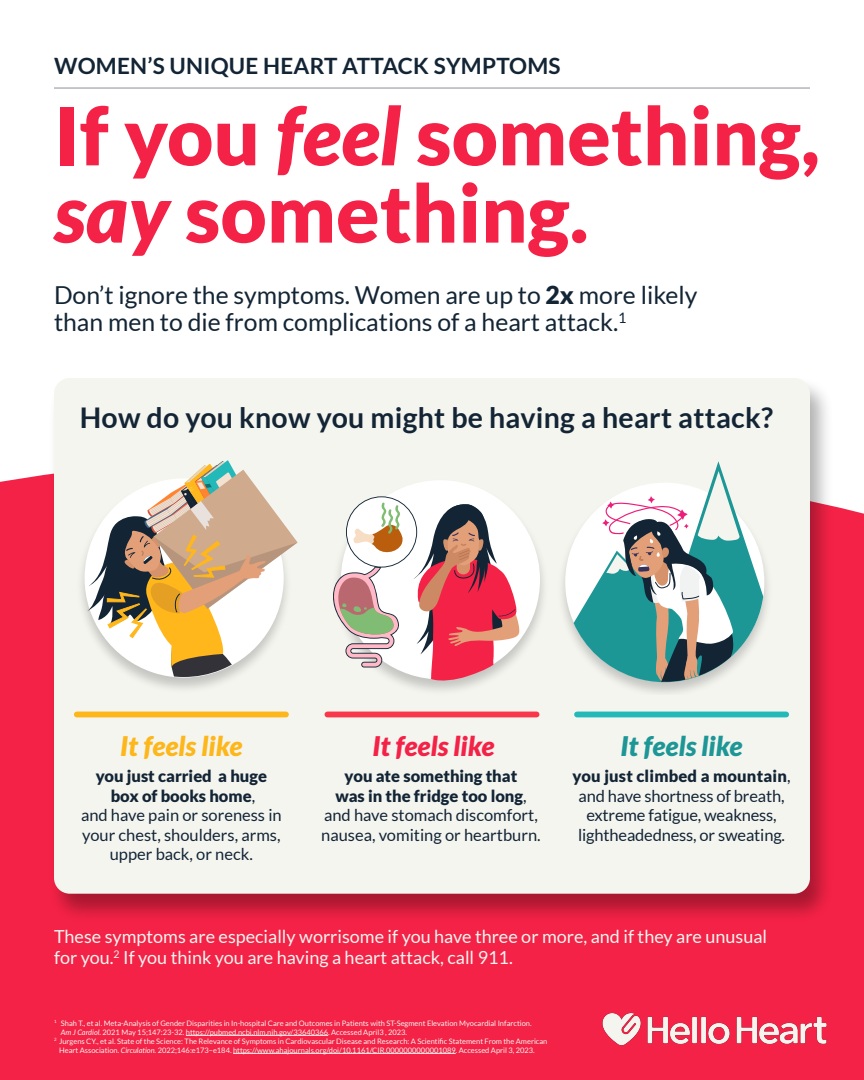
<style>
.page{position:relative;width:864px;height:1080px;background:#fff}
.page>*{position:absolute;margin:0;border:0;box-sizing:border-box;transform-origin:0 0}
.t1{font:900 80.25px/77.2px "Lato";color:#f42246}
.t2{font:700 28.5px "Lato";letter-spacing:.01em;color:#132535}
.t3{font:italic 900 27px "Lato";color:#fdb71a}
.t4{font:italic 900 27px "Lato";color:#f42246}
.t5{font:italic 900 27px "Lato";color:#1d9696}
.t6{font:24.75px/27px "Lato";color:#132535}
.t7{font:700 22.5px "Lato";letter-spacing:.01em;color:#132535}
.t8{font:18px/21px "Lato";color:#f5f5f0}
.t9{font:16.5px/19.5px "Lato";color:#132535;text-align:center}
.t10{font:7.5px "Lato";color:#f5f5f0}
.s1{font-style:italic}
.s2{font-weight:900}
</style>
<div class="page">
<div style="left:0;top:474px;width:864px;height:606px;background:#f42246"></div>
<div style="left:48px;top:377px;width:786px;height:546px;background:#000;opacity:.31"></div>
<div style="left:54px;top:378px;width:756px;height:516px;background:#f5f5f0;border-radius:16px"></div>
<svg style="left:565px;top:538px;width:199px;height:105px"></svg>
<svg style="left:574px;top:461px;width:189px;height:213px"></svg>
<svg style="left:602px;top:471px;width:138px;height:211px"></svg>
<svg style="left:387px;top:480px;width:153px;height:177px"></svg>
<svg style="left:333px;top:496px;width:187px;height:186px"></svg>
<svg style="left:87px;top:460px;width:211px;height:217px"></svg>
<div style="left:77px;top:712px;width:209px;height:5px;background:#fdb71a"></div>
<div style="left:327px;top:712px;width:210px;height:5px;background:#f8374a"></div>
<div style="left:577px;top:712px;width:209px;height:5px;background:#23b9b9"></div>
<img style="left:576px;top:990px;width:276px;height:79px">
<hr style="left:186px;top:1035px;width:142px;height:1px;background:#f5f5f0">
<hr style="left:233px;top:1053px;width:223px;height:1px;background:#f5f5f0">
<hr style="left:54px;top:88px;width:756px;height:1px;background:#c7c8ca">
<h3 class="t7" style="left:54px;top:53px;width:508px">WOMEN’S UNIQUE HEART ATTACK SYMPTOMS</h3>
<h1 class="t1" style="left:54px;top:96px;width:767px">If you <span class="s1">feel</span> something, <span class="s1">say</span> something.</h1>
<h3 class="t6" style="left:54px;top:281px;width:645px">Don’t ignore the symptoms. Women are up to <span class="s2">2x</span> more likely than men to die from complications of a heart attack.<sup>1</sup></h3>
<h2 class="t2" style="left:80px;top:401px;width:695px">How do you know you might be having a heart attack?</h2>
<h3 class="t3" style="left:120px;top:730px;width:124px">It feels like</h3>
<h3 class="t9" style="left:81px;top:766px;width:202px"><span class="s2">you just carried a huge box of books home</span>,<br>and have pain or soreness in your chest, shoulders, arms, upper back, or neck.</h3>
<h3 class="t4" style="left:373px;top:730px;width:124px">It feels like</h3>
<h3 class="t9" style="left:321px;top:766px;width:221px"><span class="s2">you ate something that<br>was in the fridge too long</span>, and have stomach discomfort, nausea, vomiting or heartburn.</h3>
<h3 class="t5" style="left:621px;top:730px;width:124px">It feels like</h3>
<h3 class="t9" style="left:573px;top:766px;width:220px"><span class="s2">you just climbed a mountain</span>, and have shortness of breath, extreme fatigue, weakness, lightheadedness, or sweating.</h3>
<h3 class="t8" style="left:54px;top:926px;width:715px">These symptoms are especially worrisome if you have three or more, and if they are unusual for you.<sup>2</sup> If you think you are having a heart attack, call 911.</h3>
<p class="t10" style="left:54px;top:1019px;width:479px"><sup>1</sup> Shah T., et al. Meta-Analysis of Gender Disparities in In-hospital Care and Outcomes in Patients with ST-Segment Elevation Myocardial Infarction.</p>
<p class="t10" style="left:61px;top:1028px;width:348px"><span class="s1">Am J Cardiol</span>. 2021 May 15;147:23-32. https://pubmed.ncbi.nlm.nih.gov/33640366. Accessed April3 , 2023.</p>
<p class="t10" style="left:54px;top:1037px;width:495px"><sup>2</sup> Jurgens CY., et al. State of the Science: The Relevance of Symptoms in Cardiovascular Disease and Research: A Scientific Statement From the American</p>
<p class="t10" style="left:59px;top:1046px;width:477px">Heart Association. <span class="s1">Circulation</span>. 2022;146:e173–e184. https://www.ahajournals.org/doi/10.1161/CIR.0000000000001089. Accessed April 3, 2023.</p>
</div>
